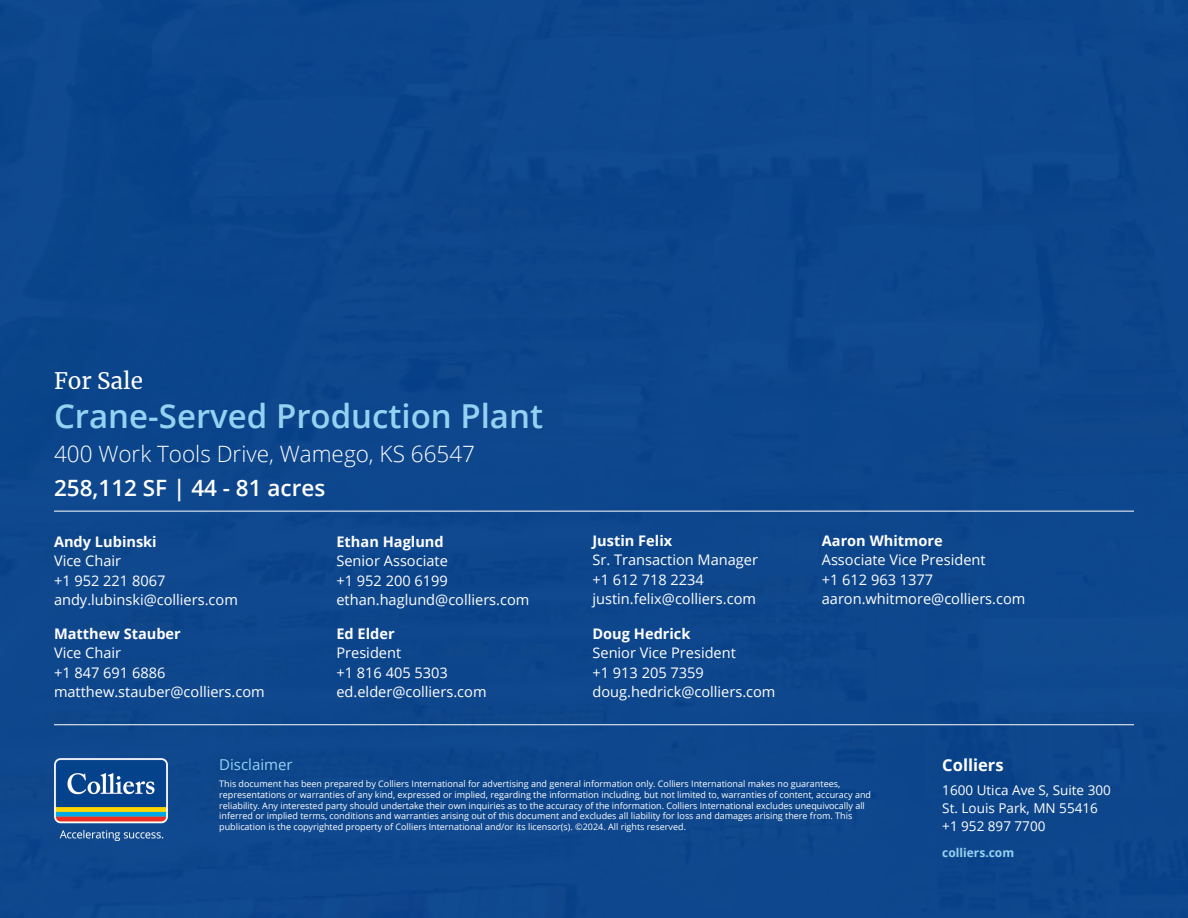
<style>
.page{position:relative;width:1188px;height:918px;background:#0e468c}
.page>*{position:absolute;margin:0;border:0;box-sizing:border-box;transform-origin:0 0}
.t1{font:600 33px "Open Sans";color:#95d2f2}
.t2{font:300 22.5px "Open Sans";color:#fff}
.t3{font:600 22.5px "Open Sans";color:#fff}
.t4{font:22.5px "Merriweather";color:#fff}
.t5{font:700 16.5px "Open Sans";color:#fff}
.H3_-_Light_Blue{font:15px "Open Sans";color:#95d2f2}
.Body_Text_-_Dark_Grey_CMYK{font:14.55px "Open Sans";color:#fff}
.Body_Text_-_Dark_Grey_CMYK-2{font:700 14.55px "Open Sans";color:#fff}
.t6{font:13.5px/18px "Open Sans";color:#fff}
.Body_Text_-_White_CMYK{font:700 12px "Open Sans";color:#95d2f2}
.Photo_Byline___Disclaimer{font:9px/10.8px "Open Sans";color:#fff}
</style>
<div class="page">
<img style="left:54px;top:758px;width:113px;height:82px">
<hr style="left:54px;top:724px;width:1080px;height:1px;background:#fff">
<hr style="left:54px;top:511px;width:1080px;height:1px;background:#fff">
<p class="t4" style="left:54px;top:366px;width:90px">For Sale</p>
<p class="t1" style="left:54px;top:394px;width:491px">Crane-Served Production Plant</p>
<p class="t2" style="left:54px;top:438px;width:423px">400 Work Tools Drive, Wamego, KS 66547</p>
<p class="t3" style="left:54px;top:472px;width:273px">258,112 SF | 44 - 81 acres</p>
<p class="Body_Text_-_Dark_Grey_CMYK-2" style="left:54px;top:531px;width:104px">Andy Lubinski</p>
<p class="Body_Text_-_Dark_Grey_CMYK" style="left:54px;top:551px;width:69px">Vice Chair</p>
<p class="Body_Text_-_Dark_Grey_CMYK" style="left:54px;top:571px;width:113px">+1 952 221 8067</p>
<p class="Body_Text_-_Dark_Grey_CMYK" style="left:54px;top:590px;width:185px">andy.lubinski@colliers.com</p>
<p class="Body_Text_-_Dark_Grey_CMYK-2" style="left:54px;top:623px;width:128px">Matthew Stauber</p>
<p class="Body_Text_-_Dark_Grey_CMYK" style="left:54px;top:643px;width:69px">Vice Chair</p>
<p class="Body_Text_-_Dark_Grey_CMYK" style="left:54px;top:662px;width:113px">+1 847 691 6886</p>
<p class="Body_Text_-_Dark_Grey_CMYK" style="left:54px;top:682px;width:212px">matthew.stauber@colliers.com</p>
<p class="Body_Text_-_Dark_Grey_CMYK-2" style="left:336px;top:531px;width:109px">Ethan Haglund</p>
<p class="Body_Text_-_Dark_Grey_CMYK" style="left:336px;top:551px;width:113px">Senior Associate</p>
<p class="Body_Text_-_Dark_Grey_CMYK" style="left:336px;top:571px;width:113px">+1 952 200 6199</p>
<p class="Body_Text_-_Dark_Grey_CMYK" style="left:336px;top:590px;width:194px">ethan.haglund@colliers.com</p>
<p class="Body_Text_-_Dark_Grey_CMYK-2" style="left:336px;top:623px;width:60px">Ed Elder</p>
<p class="Body_Text_-_Dark_Grey_CMYK" style="left:336px;top:643px;width:66px">President</p>
<p class="Body_Text_-_Dark_Grey_CMYK" style="left:336px;top:662px;width:113px">+1 816 405 5303</p>
<p class="Body_Text_-_Dark_Grey_CMYK" style="left:336px;top:682px;width:152px">ed.elder@colliers.com</p>
<p class="Body_Text_-_Dark_Grey_CMYK-2" style="left:592px;top:530px;width:81px">Justin Felix</p>
<p class="Body_Text_-_Dark_Grey_CMYK" style="left:592px;top:550px;width:167px">Sr. Transaction Manager</p>
<p class="Body_Text_-_Dark_Grey_CMYK" style="left:592px;top:569px;width:113px">+1 612 718 2234</p>
<p class="Body_Text_-_Dark_Grey_CMYK" style="left:592px;top:589px;width:165px">justin.felix@colliers.com</p>
<p class="Body_Text_-_Dark_Grey_CMYK-2" style="left:592px;top:623px;width:100px">Doug Hedrick</p>
<p class="Body_Text_-_Dark_Grey_CMYK" style="left:592px;top:643px;width:145px">Senior Vice President</p>
<p class="Body_Text_-_Dark_Grey_CMYK" style="left:592px;top:662px;width:113px">+1 913 205 7359</p>
<p class="Body_Text_-_Dark_Grey_CMYK" style="left:592px;top:682px;width:185px">doug.hedrick@colliers.com</p>
<p class="Body_Text_-_Dark_Grey_CMYK-2" style="left:822px;top:530px;width:122px">Aaron Whitmore</p>
<p class="Body_Text_-_Dark_Grey_CMYK" style="left:822px;top:550px;width:165px">Associate Vice President</p>
<p class="Body_Text_-_Dark_Grey_CMYK" style="left:822px;top:569px;width:113px">+1 612 963 1377</p>
<p class="Body_Text_-_Dark_Grey_CMYK" style="left:822px;top:589px;width:205px">aaron.whitmore@colliers.com</p>
<p class="H3_-_Light_Blue" style="left:219px;top:754px;width:75px">Disclaimer</p>
<p class="Photo_Byline___Disclaimer" style="left:219px;top:778px;width:653px">This document has been prepared by Colliers International for advertising and general information only. Colliers International makes no guarantees, representations or warranties of any kind, expressed or implied, regarding the information including, but not limited to, warranties of content, accuracy and reliability. Any interested party should undertake their own inquiries as to the accuracy of the information. Colliers International excludes unequivocally all inferred or implied terms, conditions and warranties arising out of this document and excludes all liability for loss and damages arising there from. This publication is the copyrighted property of Colliers International and/or its licensor(s). ©2024. All rights reserved.</p>
<p class="t5" style="left:942px;top:753px;width:63px">Colliers</p>
<p class="t6" style="left:942px;top:781px;width:170px">1600 Utica Ave S, Suite 300<br>St. Louis Park, MN 55416 +1 952 897 7700</p>
<p class="Body_Text_-_White_CMYK" style="left:942px;top:844px;width:73px">colliers.com</p>
</div>
